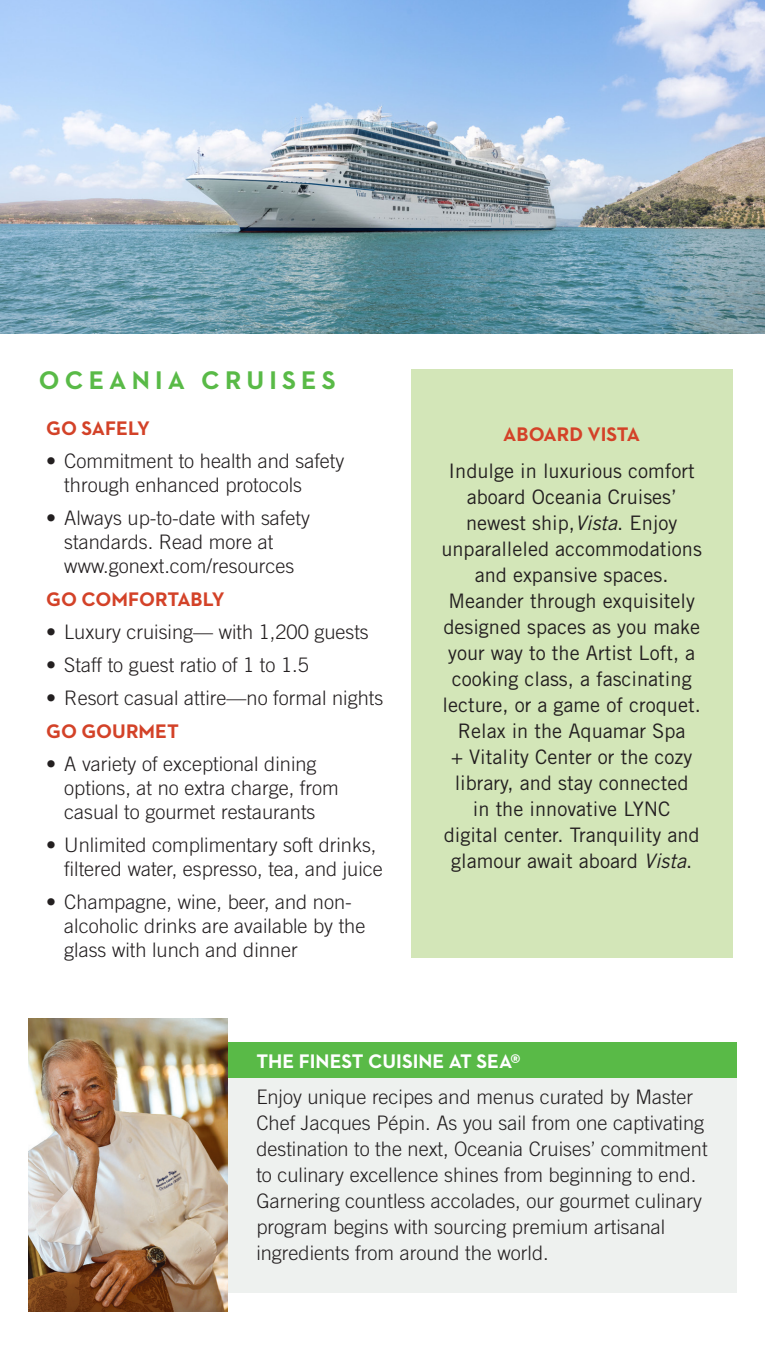
<style>
.page{position:relative;width:765px;height:1368px;background:#fff}
.page>*{position:absolute;margin:0;border:0;box-sizing:border-box;transform-origin:0 0}
.t1{font:700 26px "Neutraface 2 Text";letter-spacing:.2em;color:#59ba47}
.t2{font:300 20px/24px "Trade Gothic LT Std";color:#231f20}
.t3{font:20px/26px "Trade Gothic LT Std";color:#231f20;text-align:center}
.t4{font:700 20px "Neutraface 2 Text";color:#d34228}
.t5{font:700 20px "Neutraface 2 Text";color:#fff}
.s1{font-style:italic}
</style>
<div class="page">
<div style="left:40px;top:1042px;width:697px;height:251px;background:#eef1ef"></div>
<div style="left:411px;top:369px;width:322px;height:589px;background:#d3e6b8"></div>
<div style="left:40px;top:1042px;width:697px;height:36px;background:#59ba47"></div>
<img style="left:29px;top:1018px;width:199px;height:294px">
<img style="left:0;top:0;width:765px;height:333px">
<p class="t1" style="left:39px;top:363px;width:299px">OCEANIA CRUISES</p>
<p class="t4" style="left:46px;top:415px;width:105px">GO SAFELY</p>
<p class="t2" style="left:64px;top:448px;width:282px;text-indent:-18px">• Commitment to health and safety through enhanced protocols</p>
<p class="t2" style="left:64px;top:505px;width:247px;text-indent:-18px">• Always up-to-date with safety standards. Read more at www.gonext.com/resources</p>
<p class="t4" style="left:46px;top:586px;width:180px">GO COMFORTABLY</p>
<p class="t2" style="left:46px;top:619px;width:324px">• Luxury cruising— with 1,200 guests</p>
<p class="t2" style="left:46px;top:652px;width:264px">• Staff to guest ratio of 1 to 1.5</p>
<p class="t2" style="left:46px;top:685px;width:338px">• Resort casual attire—no formal nights</p>
<p class="t4" style="left:46px;top:718px;width:134px">GO GOURMET</p>
<p class="t2" style="left:64px;top:751px;width:276px;text-indent:-18px">• A variety of exceptional dining options, at no extra charge, from casual to gourmet restaurants</p>
<p class="t2" style="left:64px;top:832px;width:320px;text-indent:-18px">• Unlimited complimentary soft drinks, filtered water, espresso, tea, and juice</p>
<p class="t2" style="left:64px;top:889px;width:303px;text-indent:-18px">• Champagne, wine, beer, and non&shy;alcoholic drinks are available by the glass with lunch and dinner</p>
<p class="t4" style="left:503px;top:421px;width:138px">ABOARD VISTA</p>
<p class="t3" style="left:441px;top:457px;width:262px">Indulge in luxurious comfort aboard Oceania Cruises’ newest ship,<span class="s1">Vista</span>. Enjoy unparalleled accommodations and expansive spaces.<br>Meander through exquisitely designed spaces as you make your way to the Artist Loft, a cooking class, a fascinating lecture, or a game of croquet.<br>Relax in the Aquamar Spa<br>+ Vitality Center or the cozy library, and stay connected<br>in the innovative LYNC<br>digital center. Tranquility and glamour await aboard <span class="s1">Vista</span>.</p>
<p class="t5" style="left:256px;top:1048px;width:266px">THE FINEST CUISINE AT SEA®</p>
<p class="t2" style="left:256px;top:1084px;width:453px;line-height:26px">Enjoy unique recipes and menus curated by Master Chef Jacques Pépin. As you sail from one captivating destination to the next, Oceania Cruises’ commitment to culinary excellence shines from beginning to end.<br>Garnering countless accolades, our gourmet culinary program begins with sourcing premium artisanal ingredients from around the world.</p>
</div>
